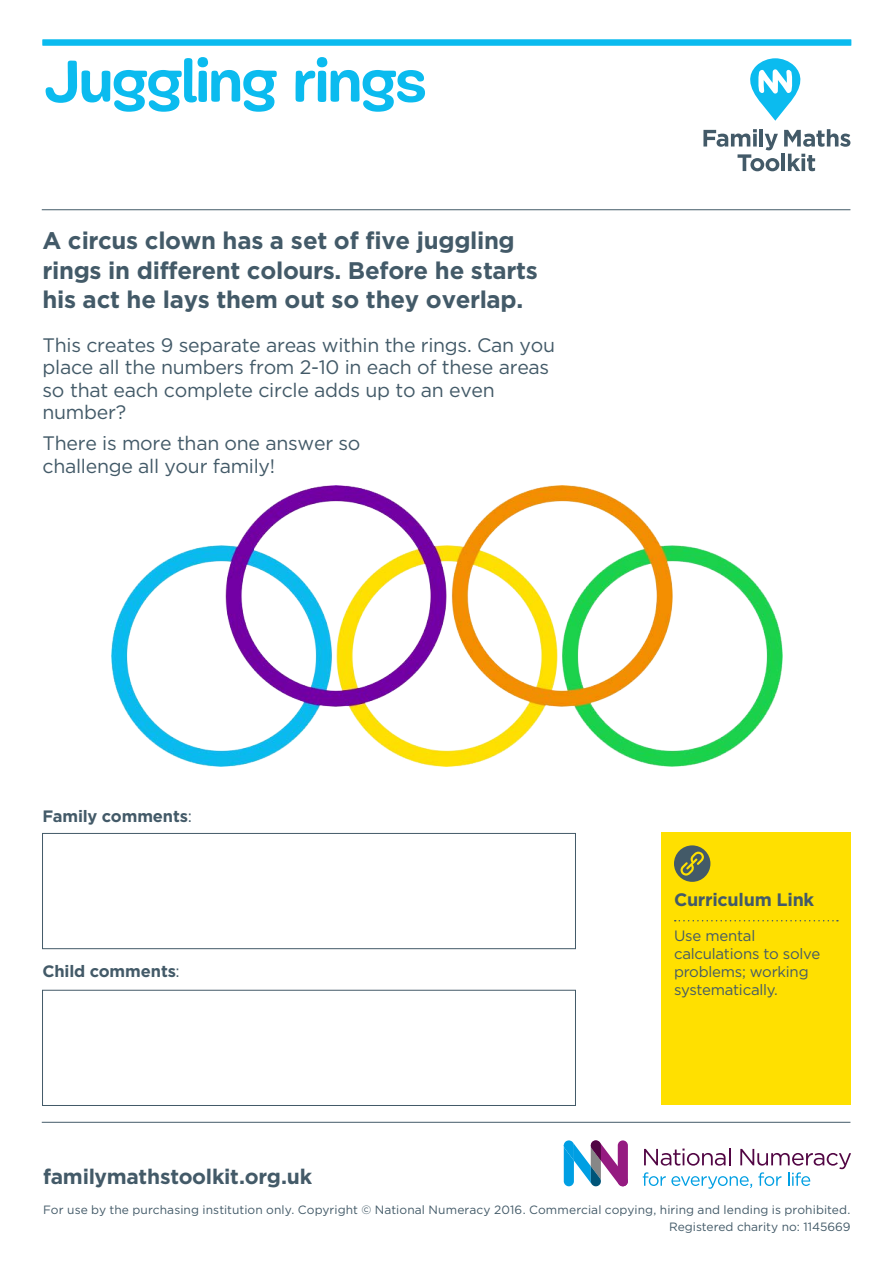
<style>
.page{position:relative;width:893px;height:1263px;background:#fff}
.page>*{position:absolute;margin:0;border:0;box-sizing:border-box;transform-origin:0 0}
.Header{font:700 60px "Mija W03";letter-spacing:-.015em;color:#0bbbef}
.Body_big{font:700 24px/29.7px "Gotham";letter-spacing:-.015em;color:#435a68}
.t1{font:700 21px "Gotham";letter-spacing:-.015em;color:#435a68}
.Body_big-2{font:19.5px/22.5px "Gotham";letter-spacing:-.015em;color:#435a68}
.C_Link_header{font:700 18px "Gotham";letter-spacing:-.015em;color:#435a68}
.Body_small{font:700 16.5px "Gotham";letter-spacing:-.01em;color:#435a68}
.Curriculum_link{font:15px/18px "Gotham";letter-spacing:-.015em;color:#435a68}
.t2{font:12px/17px "Gotham";letter-spacing:.005em;color:#435a68;text-align:right}
.s1{font-weight:400}
</style>
<div class="page">
<svg style="left:643px;top:1148px;width:208px;height:41px"></svg>
<svg style="left:564px;top:1140px;width:64px;height:47px"></svg>
<div style="left:618px;top:1140px;width:10px;height:46px;background:#951b81;border-radius:5px"></div>
<hr style="left:42px;top:1122px;width:808px;height:1px;background:#435a68">
<div style="left:42px;top:833px;width:534px;height:116px;background:#fff;border:1px solid #435a68"></div>
<div style="left:42px;top:990px;width:534px;height:116px;background:#fff;border:1px solid #435a68"></div>
<div style="left:661px;top:833px;width:189px;height:272px;background:#ffe000"></div>
<svg style="left:675px;top:920px;width:163px;height:1px"></svg>
<div style="left:674px;top:845px;width:36px;height:37px;background:#435a68;border-radius:50%"></div>
<svg style="left:680px;top:852px;width:24px;height:23px"></svg>
<svg style="left:750px;top:58px;width:51px;height:63px"></svg>
<svg style="left:703px;top:129px;width:147px;height:42px"></svg>
<hr style="left:42px;top:209px;width:808px;height:1px;background:#435a68">
<div style="left:43px;top:40px;width:808px;height:6px;background:#0bbbef"></div>
<img style="left:111px;top:486px;width:672px;height:280px">
<p class="Header" style="left:43px;top:49px;width:386px">Juggling rings</p>
<p class="Body_big" style="left:43px;top:225px;width:497px">A circus clown has a set of five juggling rings in different colours. Before he starts his act he lays them out so they overlap.</p>
<p class="Body_big-2" style="left:43px;top:333px;width:514px">This creates 9 separate areas within the rings. Can you place all the numbers from 2-10 in each of these areas so that each complete circle adds up to an even number?</p>
<p class="Body_big-2" style="left:43px;top:432px;width:319px">There is more than one answer so challenge all your family!</p>
<p class="Body_small" style="left:43px;top:805px;width:151px">Family comments<span class="s1">:</span></p>
<p class="Body_small" style="left:43px;top:960px;width:139px">Child comments<span class="s1">:</span></p>
<p class="C_Link_header" style="left:674px;top:887px;width:142px">Curriculum Link</p>
<p class="Curriculum_link" style="left:674px;top:926px;width:148px">Use mental calculations to solve problems; working systematically.</p>
<p class="t1" style="left:43px;top:1163px;width:271px">familymathstoolkit.org.uk</p>
<p class="t2" style="left:43px;top:1200px;width:809px">For use by the purchasing institution only. Copyright © National Numeracy 2016. Commercial copying, hiring and lending is prohibited.<br>Registered charity no: 1145669</p>
</div>
